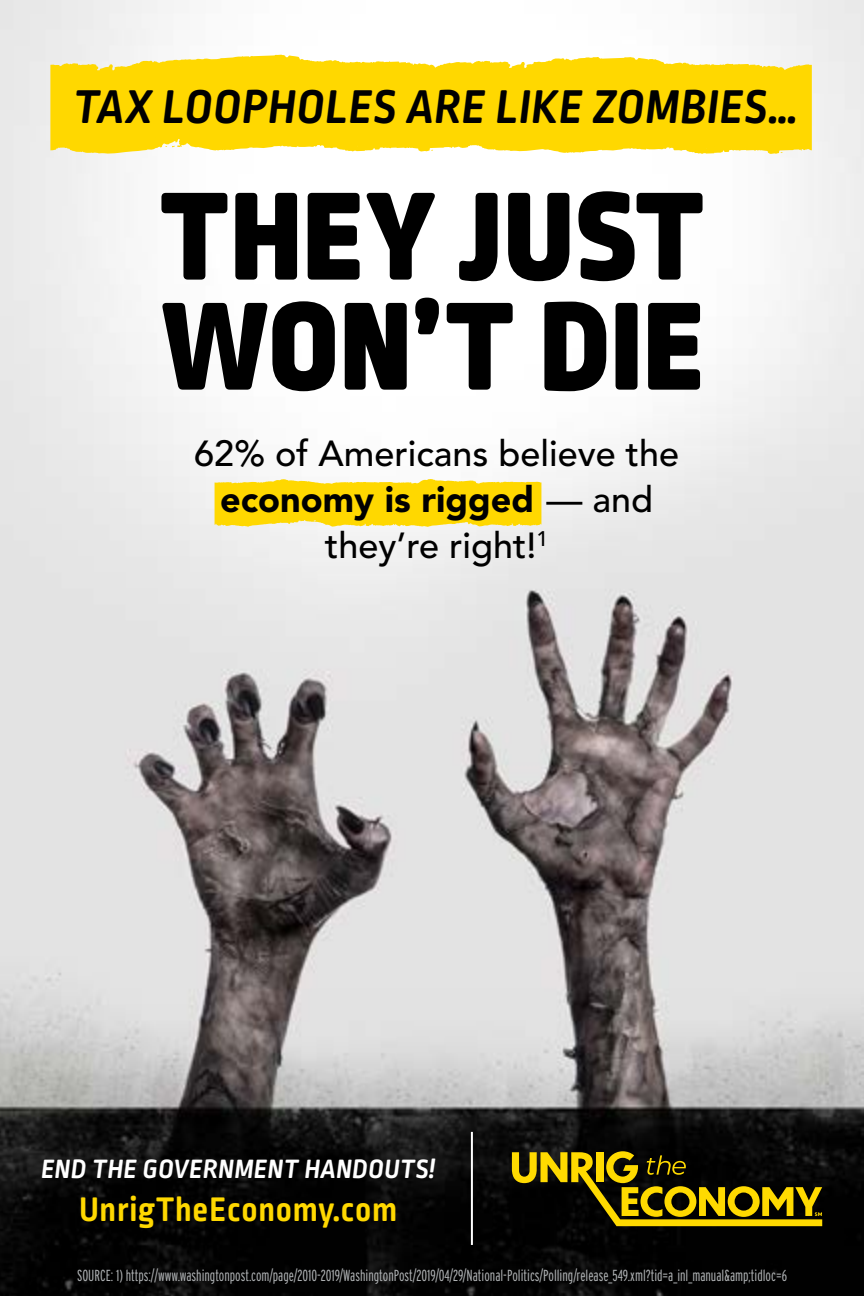
<style>
.page{position:relative;width:864px;height:1296px;background:#fff}
.page>*{position:absolute;margin:0;border:0;box-sizing:border-box;transform-origin:0 0}
.t1{font:900 132.4px/110px "Ropa Soft Pro";letter-spacing:.02em;color:#000}
.t2{font:italic 700 50px "Ropa Soft Pro";letter-spacing:.02em;color:#000}
.t3{font:500 36px/46px "Avenir";color:#000;text-align:center}
.t4{font:700 36px "Ropa Soft Pro";letter-spacing:.02em;color:#ffd800}
.t5{font:italic 700 28px "Ropa Soft Pro";letter-spacing:.02em;color:#fff}
.t6{font:300 extra-condensed 16px "Interstate";color:#b1b4b6}
.s1{font-weight:900}
</style>
<div class="page">
<img style="left:0;top:0;width:864px;height:1296px">
<svg style="left:50px;top:54px;width:762px;height:100px;background:#fedc1f"></svg>
<svg style="left:215px;top:479px;width:326px;height:48px;background:#fddb1a"></svg>
<hr style="left:471px;top:1132px;width:2px;height:113px;background:#fff">
<svg style="left:512px;top:1151px;width:310px;height:75px;background:#554902"></svg>
<h2 class="t2" style="left:74px;top:78px;width:726px">TAX LOOPHOLES ARE LIKE ZOMBIES…</h2>
<h1 class="t1" style="left:160px;top:187px;width:545px">THEY JUST<br>WON’T DIE</h1>
<h3 class="t3" style="left:194px;top:432px;width:486px">62% of Americans believe the <span class="s1">economy is rigged</span> — and they’re right!<sup>1</sup></h3>
<h3 class="t5" style="left:41px;top:1152px;width:395px">END THE GOVERNMENT HANDOUTS!</h3>
<h3 class="t4" style="left:79px;top:1189px;width:320px">UnrigTheEconomy.com</h3>
<p class="t6" style="left:77px;top:1267px;width:711px">SOURCE: 1) https://www.washingtonpost.com/page/2010-2019/WashingtonPost/2019/04/29/National-Politics/Polling/release_549.xml?tid=a_inl_manual&amp;amp;tidloc=6</p>
</div>
